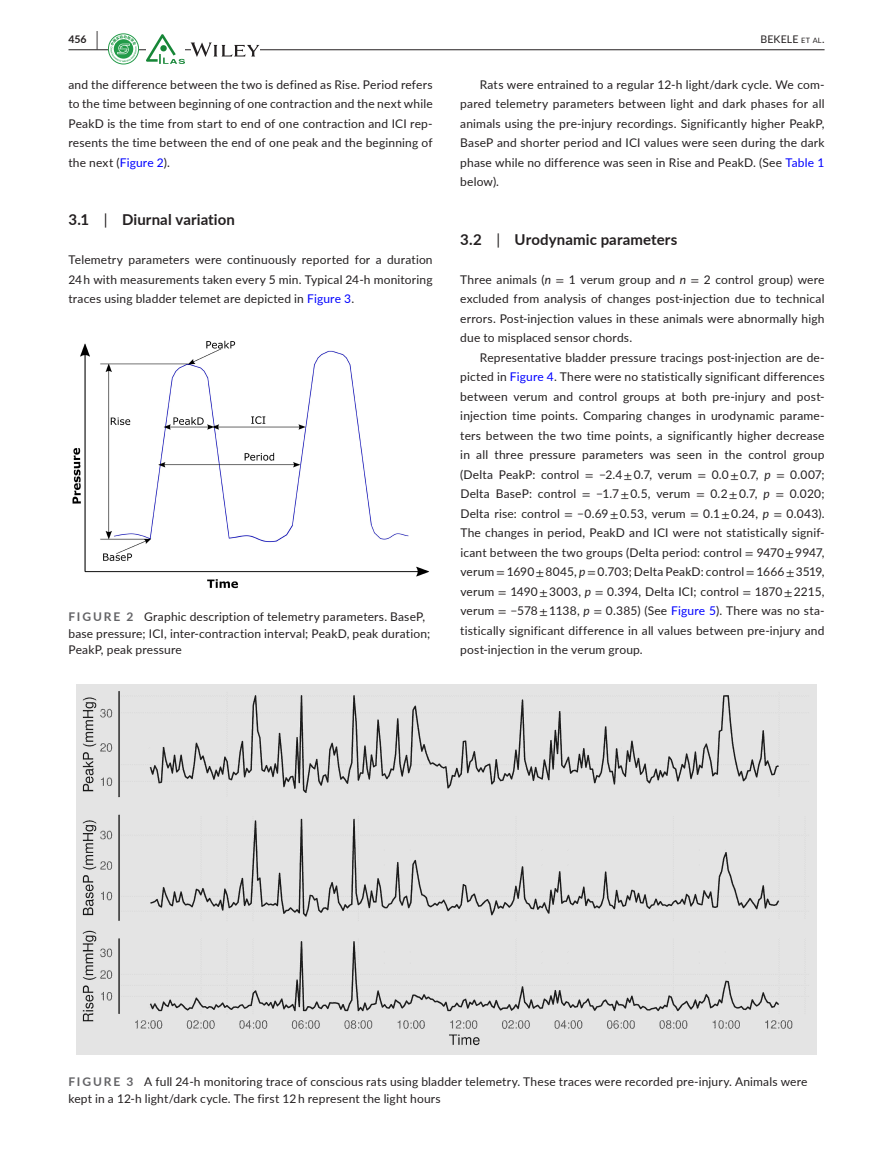
<style>
.page{position:relative;width:893px;height:1174px;background:#fff}
.page>*{position:absolute;margin:0;border:0;box-sizing:border-box;transform-origin:0 0}
.t1{font:700 15px "Lato";letter-spacing:.01em;color:#231f20}
.t2{font:12px/19.5px "Lato";letter-spacing:.015em;color:#231f20;text-align:justify}
.t3{font:10.5px "Lato";letter-spacing:.02em;color:#231f20}
.t4{font:700 10.5px "Lato";color:#231f20}
.s1{font-size:19.5px}
.s2{font-size:7.35px}
.s3{color:#00f}
.s4{font-weight:400}
.s5{font-weight:700;color:#636366}
.s6{font-style:italic}
.s7{font-family:"STIX"}
</style>
<div class="page">
<hr style="left:68px;top:49px;width:756px;height:1px;background:#231f20">
<svg style="left:191px;top:42px;width:68px;height:15px"></svg>
<img style="left:146px;top:34px;width:38px;height:30px">
<svg style="left:108px;top:34px;width:31px;height:30px"></svg>
<div style="left:108px;top:34px;width:31px;height:30px;border:1px solid #239b49;border-radius:50%"></div>
<svg style="left:110px;top:35px;width:27px;height:27px"></svg>
<img style="left:72px;top:341px;width:357px;height:248px">
<img style="left:77px;top:684px;width:739px;height:370px">
<p class="t4" style="left:68px;top:31px;width:31px">456 <span class="s1">|</span></p>
<p class="t3" style="left:760px;top:31px;width:66px">BEKELE <span class="s2">et al</span>.</p>
<p class="t2" style="left:68px;top:74px;width:366px">and the difference between the two is defined as Rise. Period refers to the time between beginning of one contraction and the next while PeakD is the time from start to end of one contraction and ICI rep&shy;resents the time between the end of one peak and the beginning of the next (<span class="s3">Figure 2</span>).</p>
<p class="t2" style="left:460px;top:74px;width:366px;text-indent:20px">Rats were entrained to a regular 12-h light/dark cycle. We com&shy;pared telemetry parameters between light and dark phases for all animals using the pre-injury recordings. Significantly higher PeakP, BaseP and shorter period and ICI values were seen during the dark phase while no difference was seen in Rise and PeakD. (See <span class="s3">Table 1 </span>below).</p>
<p class="t1" style="left:68px;top:209px;width:168px">3.1 <span class="s4">|</span> Diurnal variation</p>
<p class="t2" style="left:68px;top:249px;width:366px">Telemetry parameters were continuously reported for a duration 24 h with measurements taken every 5 min. Typical 24-h monitoring traces using bladder telemet are depicted in <span class="s3">Figure 3</span>.</p>
<p class="t2" style="left:68px;top:608px;width:363px;line-height:16.5px;text-align:left"><span class="s5">FIGURE 2</span> Graphic description of telemetry parameters. BaseP, base pressure; ICI, inter-contraction interval; PeakD, peak duration;<br>PeakP, peak pressure</p>
<p class="t1" style="left:460px;top:228px;width:219px">3.2 <span class="s4">|</span> Urodynamic parameters</p>
<p class="t2" style="left:460px;top:269px;width:366px">Three animals (<span class="s6">n</span> <span class="s7">=</span> 1 verum group and <span class="s6">n</span> <span class="s7">=</span> 2 control group) were excluded from analysis of changes post-injection due to technical errors. Post-injection values in these animals were abnormally high due to misplaced sensor chords.</p>
<p class="t2" style="left:460px;top:347px;width:366px;text-indent:20px">Representative bladder pressure tracings post-injection are de&shy;picted in <span class="s3">Figure 4</span>. There were no statistically significant differences between verum and control groups at both pre-injury and post&shy;injection time points. Comparing changes in urodynamic parame&shy;ters between the two time points, a significantly higher decrease in all three pressure parameters was seen in the control group (Delta PeakP: control <span class="s7">=</span> −2.4 <span class="s7">±</span> 0.7, verum <span class="s7">=</span> 0.0 <span class="s7">±</span> 0.7, <span class="s6">p</span> <span class="s7">=</span> 0.007; Delta BaseP: control <span class="s7">=</span> −1.7 <span class="s7">±</span> 0.5, verum <span class="s7">=</span> 0.2 <span class="s7">±</span> 0.7, <span class="s6">p</span> <span class="s7">=</span> 0.020; Delta rise: control <span class="s7">=</span> −0.69 <span class="s7">±</span> 0.53, verum <span class="s7">=</span> 0.1 <span class="s7">±</span> 0.24, <span class="s6">p</span> <span class="s7">=</span> 0.043).<br>The changes in period, PeakD and ICI were not statistically signif&shy;icant between the two groups (Delta period: control <span class="s7">=</span> 9470 <span class="s7">±</span> 9947, verum <span class="s7">=</span>1690 <span class="s7">±</span> 8045, <span class="s6">p</span><span class="s7">=</span>0.703; Delta PeakD: control<span class="s7">=</span>1666 <span class="s7">±</span> 3519, verum <span class="s7">=</span> 1490 <span class="s7">±</span> 3003, <span class="s6">p</span> <span class="s7">=</span> 0.394, Delta ICI; control <span class="s7">=</span> 1870 <span class="s7">±</span> 2215, verum <span class="s7">=</span> −578 <span class="s7">±</span> 1138, <span class="s6">p</span> <span class="s7">=</span> 0.385) (See <span class="s3">Figure 5</span>). There was no sta&shy;tistically significant difference in all values between pre-injury and post-injection in the verum group.</p>
<p class="t2" style="left:68px;top:1073px;width:741px;line-height:16.5px"><span class="s5">FIGURE 3</span> A full 24-h monitoring trace of conscious rats using bladder telemetry. These traces were recorded pre-injury. Animals were kept in a 12-h light/dark cycle. The first 12 h represent the light hours</p>
</div>
